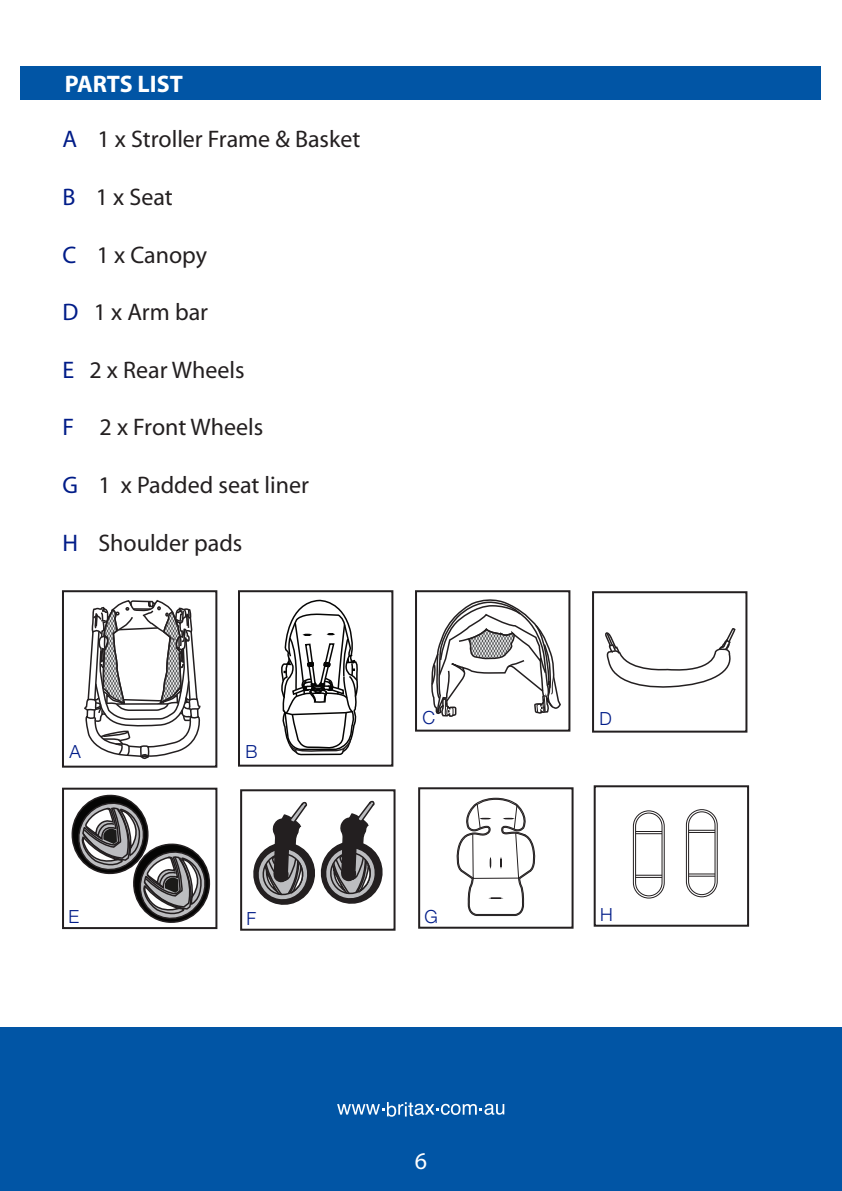
<style>
.page{position:relative;width:842px;height:1191px;background:#fff}
.page>*{position:absolute;margin:0;border:0;box-sizing:border-box;transform-origin:0 0}
.t1{font:24px "Myriad";color:#231f20}
.t2{font:700 24px "Myriad";color:#fff}
.t3{font:24px "Myriad";color:#fff}
.t4{font:300 18px "Helvetica Neue";color:#001c88}
.s1{color:#001c88}
</style>
<div class="page">
<div style="left:62px;top:787px;width:155px;height:142px;border:2px solid #231f20"></div>
<div style="left:62px;top:590px;width:155px;height:177px;border:2px solid #231f20"></div>
<div style="left:240px;top:789px;width:155px;height:141px;border:2px solid #231f20"></div>
<div style="left:418px;top:787px;width:155px;height:141px;border:2px solid #231f20"></div>
<div style="left:594px;top:785px;width:155px;height:141px;border:2px solid #231f20"></div>
<div style="left:238px;top:590px;width:155px;height:176px;border:2px solid #231f20"></div>
<div style="left:415px;top:590px;width:155px;height:141px;border:2px solid #231f20"></div>
<div style="left:592px;top:591px;width:155px;height:141px;border:2px solid #231f20"></div>
<svg style="left:250px;top:600px;width:136px;height:331px"></svg>
<svg style="left:71px;top:794px;width:140px;height:129px"></svg>
<svg style="left:605px;top:628px;width:131px;height:60px"></svg>
<svg style="left:430px;top:599px;width:132px;height:330px"></svg>
<svg style="left:632px;top:810px;width:33px;height:89px"></svg>
<svg style="left:685px;top:809px;width:33px;height:89px"></svg>
<svg style="left:83px;top:590px;width:118px;height:178px"></svg>
<div style="left:0;top:1027px;width:842px;height:164px;background:#0155a5"></div>
<svg style="left:337px;top:1102px;width:167px;height:14px"></svg>
<div style="left:21px;top:66px;width:800px;height:33px;background:#0155a5"></div>
<p class="t2" style="left:65px;top:72px;width:120px">PARTS LIST</p>
<p class="t1" style="left:63px;top:127px;width:299px"><span class="s1">A</span> 1 x Stroller Frame &amp; Basket</p>
<p class="t1" style="left:63px;top:185px;width:112px"><span class="s1">B</span> 1 x Seat</p>
<p class="t1" style="left:63px;top:243px;width:146px"><span class="s1">C</span> 1 x Canopy</p>
<p class="t1" style="left:63px;top:300px;width:147px"><span class="s1">D</span> 1 x Arm bar</p>
<p class="t1" style="left:63px;top:358px;width:183px"><span class="s1">E</span> 2 x Rear Wheels</p>
<p class="t1" style="left:63px;top:415px;width:202px"><span class="s1">F</span> 2 x Front Wheels</p>
<p class="t1" style="left:63px;top:473px;width:248px"><span class="s1">G</span> 1 x Padded seat liner</p>
<p class="t1" style="left:63px;top:531px;width:181px"><span class="s1">H</span> Shoulder pads</p>
<p class="t4" style="left:69px;top:737px;width:13px">A</p>
<p class="t4" style="left:245px;top:737px;width:14px">B</p>
<p class="t4" style="left:422px;top:703px;width:14px">C</p>
<p class="t4" style="left:599px;top:704px;width:14px">D</p>
<p class="t4" style="left:68px;top:902px;width:12px">E</p>
<p class="t4" style="left:247px;top:903px;width:11px">F</p>
<p class="t4" style="left:425px;top:901px;width:15px">G</p>
<p class="t4" style="left:600px;top:899px;width:14px">H</p>
<p class="t3" style="left:415px;top:1149px;width:14px">6</p>
</div>
